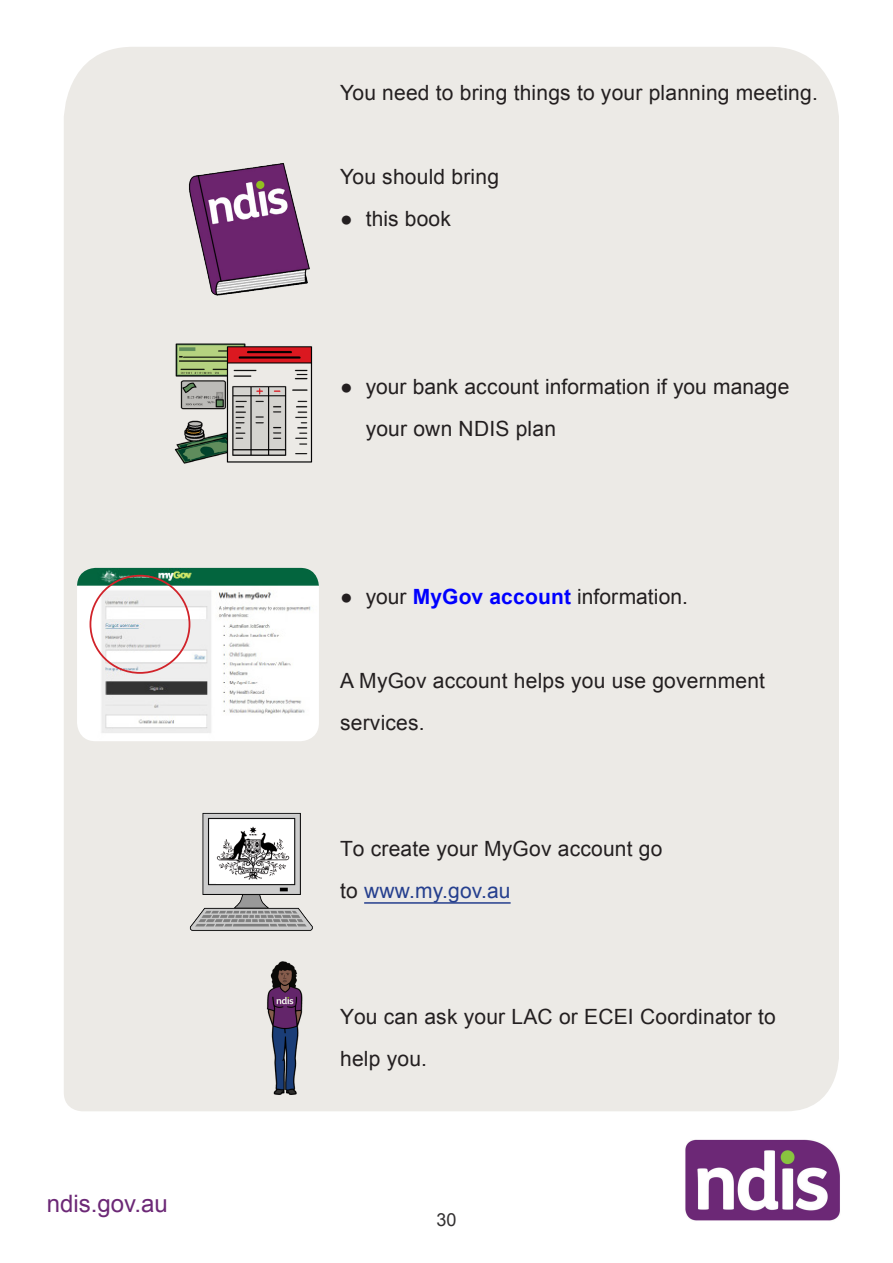
<style>
.page{position:relative;width:893px;height:1263px;background:#fff}
.page>*{position:absolute;margin:0;border:0;box-sizing:border-box;transform-origin:0 0}
.t1{font:24px "Arial";color:#6c2876}
.t2{font:21px/42px "Arial";letter-spacing:.01em;color:#231f20}
.t3{font:18px "Arial";color:#312f30}
.s1{font-weight:700;color:#00f}
.s2{color:#253f8e}
</style>
<div class="page">
<img style="left:685px;top:1139px;width:155px;height:82px">
<div style="left:64px;top:47px;width:775px;height:1064px;background:#eceae6"></div>
<hr style="left:364px;top:902px;width:147px;height:2px;background:#253f8e">
<img style="left:179px;top:155px;width:140px;height:147px">
<img style="left:168px;top:338px;width:151px;height:130px">
<img style="left:77px;top:568px;width:242px;height:173px">
<div style="left:90px;top:575px;width:100px;height:99px;border:2px solid #d1232a;border-radius:50%"></div>
<img style="left:186px;top:807px;width:133px;height:129px">
<img style="left:217px;top:820px;width:74px;height:63px">
<img style="left:265px;top:958px;width:42px;height:140px">
<p class="t1" style="left:47px;top:1188px;width:122px">ndis.gov.au</p>
<p class="t2" style="left:340px;top:72px;width:479px">You need to bring things to your planning meeting.</p>
<p class="t2" style="left:340px;top:156px;width:160px">You should bring</p>
<p class="t2" style="left:340px;top:198px;width:112px">● this book</p>
<p class="t2" style="left:366px;top:366px;width:425px;text-indent:-26px">● your bank account information if you manage your own NDIS plan</p>
<p class="t2" style="left:340px;top:576px;width:349px">● your <span class="s1">MyGov account</span> information.</p>
<p class="t2" style="left:340px;top:660px;width:426px">A MyGov account helps you use government services.</p>
<p class="t2" style="left:340px;top:828px;width:324px">To create your MyGov account go to <span class="s2">www.my.gov.au</span></p>
<p class="t2" style="left:340px;top:996px;width:437px">You can ask your LAC or ECEI Coordinator to help you.</p>
<p class="t3" style="left:436px;top:1208px;width:22px">30</p>
</div>
